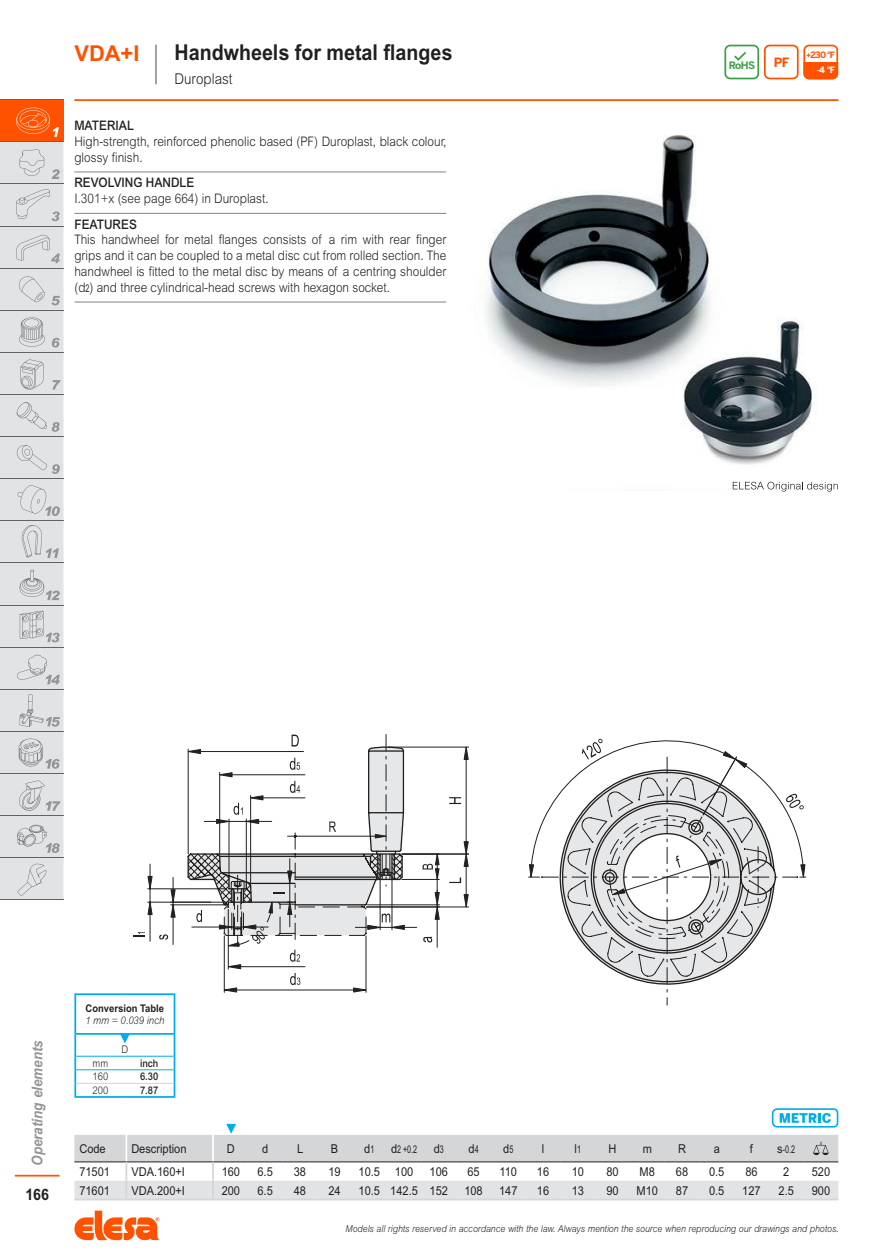
<style>
.page{position:relative;width:888px;height:1260px;background:#fff}
.page>*{position:absolute;margin:0;border:0;box-sizing:border-box;transform-origin:0 0}
.t1{font:700 21.88px "Arial MT Std";color:#221f1f;scale:.9 1}
.t2{font:700 21.88px "Arial MT Std";color:#ff5200}
.t3{font:700 15.75px "Arial MT Std";color:#221f1f;scale:.9 1}
.t4{font:italic 700 14.88px "Arial MT Std";color:#939597;scale:.9 1}
.t5{font:300 14.88px "Arial MT Std";color:#221f1f;scale:.9 1}
.t6{font:300 13.12px/15.8px "Arial MT Std";color:#221f1f;scale:.9 1}
.t7{font:500 13.12px "Arial MT Std";color:#221f1f;scale:.9 1}
.t8{font:700 12.78px "Benton Sans";color:#ff5200}
.t9{font:12.25px "Arial MT Std";color:#221f1f;scale:.9 1}
.t10{font:10.67px "Arial MT Std";color:#221f1f;scale:.67 1}
.t11{font:700 10.5px "Arial MT Std";color:#221f1f;scale:.9 1}
.t12{font:italic 300 10.5px "Arial MT Std";color:#221f1f;scale:.9 1}
.t13{font:500 10.5px "Arial MT Std";color:#221f1f;scale:.9 1}
.t14{font:300 10.5px "Arial MT Std";color:#221f1f;scale:.9 1}
.t15{font:700 10.15px "Benton Sans";color:#3d9f48}
.t16{font:italic 300 9.62px "Arial MT Std";color:#221f1f;scale:.9 1}
.t17{font:700 8.75px/15.6px "Benton Sans";color:#ff5200;text-align:right}
.s1{font-weight:400;font-size:10.67px}
.s2{font-size:7.7px}
.s3{font-size:7.7px;color:#fff}
.s4{color:#fff}
.s5{font-size:10.67px}
.s6{font-size:12.25px}
</style>
<div class="page">
<svg style="left:74px;top:1211px;width:85px;height:29px"></svg>
<hr style="left:15px;top:1175px;width:45px;height:2px;background:#ff5200">
<hr style="left:74px;top:99px;width:764px;height:2px;background:#ff5200">
<div style="left:0;top:100px;width:63px;height:42px;background:#ff5200"></div>
<hr style="left:0;top:99px;width:63px;height:1px;background:#656263">
<hr style="left:0;top:900px;width:63px;height:1px;background:#656263">
<svg style="left:0;top:108px;width:63px;height:792px;background:#dad4d2"></svg>
<hr style="left:155px;top:45px;width:2px;height:39px;background:#939597">
<svg style="left:724px;top:45px;width:114px;height:34px"></svg>
<img style="left:486px;top:135px;width:340px;height:355px">
<svg style="left:733px;top:482px;width:105px;height:10px"></svg>
<hr style="left:74px;top:172px;width:372px;height:1px;background:#808284">
<hr style="left:74px;top:213px;width:372px;height:1px;background:#808284">
<hr style="left:74px;top:302px;width:372px;height:1px;background:#808284">
<svg style="left:627px;top:977px;width:80px;height:8px"></svg>
<svg style="left:528px;top:738px;width:278px;height:239px"></svg>
<hr style="left:148px;top:888px;width:79px;height:1px;background:#221f1f">
<hr style="left:148px;top:902px;width:78px;height:1px;background:#221f1f">
<svg style="left:133px;top:864px;width:20px;height:77px"></svg>
<hr style="left:367px;top:905px;width:73px;height:1px;background:#221f1f">
<hr style="left:366px;top:907px;width:103px;height:1px;background:#221f1f">
<hr style="left:388px;top:747px;width:81px;height:1px;background:#221f1f">
<hr style="left:402px;top:854px;width:67px;height:1px;background:#221f1f">
<hr style="left:466px;top:759px;width:1px;height:83px;background:#221f1f">
<svg style="left:463px;top:746px;width:6px;height:14px"></svg>
<svg style="left:449px;top:841px;width:20px;height:67px"></svg>
<svg style="left:449px;top:797px;width:12px;height:7px"></svg>
<hr style="left:402px;top:879px;width:37px;height:1px;background:#221f1f">
<svg style="left:423px;top:853px;width:17px;height:94px"></svg>
<hr style="left:171px;top:905px;width:55px;height:1px;background:#221f1f">
<svg style="left:159px;top:877px;width:17px;height:68px"></svg>
<svg style="left:184px;top:735px;width:233px;height:258px"></svg>
<hr style="left:76px;top:1083px;width:49px;height:1px;background:#d5d6d8">
<hr style="left:125px;top:1083px;width:49px;height:1px;background:#d5d6d8">
<hr style="left:74px;top:995px;width:2px;height:38px;background:#00adef">
<hr style="left:74px;top:993px;width:51px;height:2px;background:#00adef">
<hr style="left:125px;top:993px;width:50px;height:2px;background:#00adef">
<hr style="left:74px;top:1033px;width:51px;height:2px;background:#00adef">
<hr style="left:125px;top:1033px;width:50px;height:2px;background:#00adef">
<hr style="left:174px;top:995px;width:1px;height:38px;background:#00adef">
<hr style="left:74px;top:1035px;width:2px;height:21px;background:#00adef">
<hr style="left:76px;top:1056px;width:49px;height:1px;background:#00adef">
<hr style="left:125px;top:1056px;width:49px;height:1px;background:#00adef">
<hr style="left:76px;top:1069px;width:49px;height:1px;background:#00adef">
<hr style="left:125px;top:1069px;width:49px;height:1px;background:#00adef">
<svg style="left:74px;top:1056px;width:2px;height:40px"></svg>
<hr style="left:74px;top:1096px;width:51px;height:2px;background:#00adef">
<svg style="left:174px;top:1035px;width:1px;height:61px"></svg>
<hr style="left:125px;top:1096px;width:50px;height:2px;background:#00adef">
<svg style="left:120px;top:1034px;width:10px;height:9px"></svg>
<svg style="left:74px;top:1108px;width:764px;height:92px"></svg>
<h1 class="t2" style="left:74px;top:45px;width:67px">VDA+I</h1>
<h1 class="t1" style="left:174px;top:44px;width:310px">Handwheels for metal flanges</h1>
<p class="t5" style="left:174px;top:74px;width:66px">Duroplast</p>
<p class="t7" style="left:74px;top:118px;width:68px">MATERIAL</p>
<p class="t6" style="left:74px;top:135px;width:415px">High-strength, reinforced phenolic based (PF) Duroplast, black colour, glossy finish.</p>
<p class="t7" style="left:74px;top:175px;width:135px">REVOLVING HANDLE</p>
<p class="t6" style="left:74px;top:192px;width:217px">I.301+x (see page 664) in Duroplast.</p>
<p class="t7" style="left:74px;top:216px;width:71px">FEATURES</p>
<p class="t6" style="left:74px;top:233px;width:415px;text-align:justify">This handwheel for metal flanges consists of a rim with rear finger grips and it can be coupled to a metal disc cut from rolled section. The handwheel is fitted to the metal disc by means of a centring shoulder (d<span class="s1">2</span>) and three cylindrical-head screws with hexagon socket.</p>
<p class="t15" style="left:729px;top:59px;width:28px">RoHS</p>
<p class="t8" style="left:774px;top:55px;width:17px">PF</p>
<p class="t17" style="left:806px;top:47px;width:30px"><span class="s2">+</span>230 °F <span class="s3">-</span><span class="s4">4 °F</span></p>
<p class="t4" style="left:32px;top:1166px;width:141px;rotate:-90deg">Operating elements</p>
<p class="t3" style="left:25px;top:1189px;width:28px">166</p>
<p class="t11" style="left:86px;top:1004px;width:89px">Conversion Table</p>
<p class="t12" style="left:85px;top:1014px;width:89px">1 mm = 0.039 inch</p>
<p class="t14" style="left:121px;top:1046px;width:9px">D</p>
<p class="t14" style="left:93px;top:1059px;width:19px">mm</p>
<p class="t13" style="left:140px;top:1057px;width:22px">inch</p>
<p class="t14" style="left:93px;top:1073px;width:19px">160</p>
<p class="t13" style="left:140px;top:1071px;width:22px">6.30</p>
<p class="t14" style="left:93px;top:1086px;width:19px">200</p>
<p class="t13" style="left:140px;top:1084px;width:22px">7.87</p>
<p class="t9" style="left:79px;top:1144px;width:31px">Code</p>
<p class="t9" style="left:131px;top:1144px;width:63px">Description</p>
<p class="t9" style="left:227px;top:1144px;width:10px">D</p>
<p class="t9" style="left:262px;top:1144px;width:8px">d</p>
<p class="t9" style="left:297px;top:1144px;width:8px">L</p>
<p class="t9" style="left:331px;top:1144px;width:10px">B</p>
<p class="t9" style="left:364px;top:1144px;width:13px">d<span class="s5">1</span></p>
<p class="t10" style="left:391px;top:1145px;width:41px"><span class="s6">d</span>2 +0.2</p>
<p class="t9" style="left:434px;top:1144px;width:13px">d<span class="s5">3</span></p>
<p class="t9" style="left:469px;top:1144px;width:13px">d<span class="s5">4</span></p>
<p class="t9" style="left:503px;top:1144px;width:13px">d<span class="s5">5</span></p>
<p class="t9" style="left:542px;top:1144px;width:4px">l</p>
<p class="t9" style="left:575px;top:1144px;width:9px">l<span class="s5">1</span></p>
<p class="t9" style="left:609px;top:1144px;width:10px">H</p>
<p class="t9" style="left:643px;top:1144px;width:12px">m</p>
<p class="t9" style="left:678px;top:1144px;width:10px">R</p>
<p class="t9" style="left:714px;top:1144px;width:8px">a</p>
<p class="t9" style="left:750px;top:1144px;width:5px">f</p>
<p class="t10" style="left:777px;top:1145px;width:28px"><span class="s6">s</span>-0.2</p>
<p class="t9" style="left:79px;top:1167px;width:36px">71501</p>
<p class="t9" style="left:131px;top:1167px;width:61px">VDA.160+I</p>
<p class="t9" style="left:222px;top:1167px;width:22px">160</p>
<p class="t9" style="left:257px;top:1167px;width:19px">6.5</p>
<p class="t9" style="left:294px;top:1167px;width:15px">38</p>
<p class="t9" style="left:328px;top:1167px;width:15px">19</p>
<p class="t9" style="left:359px;top:1167px;width:62px">10.5 100</p>
<p class="t9" style="left:430px;top:1167px;width:22px">106</p>
<p class="t9" style="left:467px;top:1167px;width:15px">65</p>
<p class="t9" style="left:500px;top:1167px;width:21px">110</p>
<p class="t9" style="left:537px;top:1167px;width:15px">16</p>
<p class="t9" style="left:572px;top:1167px;width:15px">10</p>
<p class="t9" style="left:606px;top:1167px;width:15px">80</p>
<p class="t9" style="left:640px;top:1167px;width:19px">M8</p>
<p class="t9" style="left:676px;top:1167px;width:15px">68</p>
<p class="t9" style="left:709px;top:1167px;width:19px">0.5</p>
<p class="t9" style="left:745px;top:1167px;width:15px">86</p>
<p class="t9" style="left:783px;top:1167px;width:8px">2</p>
<p class="t9" style="left:812px;top:1167px;width:22px">520</p>
<p class="t9" style="left:79px;top:1186px;width:36px">71601</p>
<p class="t9" style="left:131px;top:1186px;width:61px">VDA.200+I</p>
<p class="t9" style="left:222px;top:1186px;width:22px">200</p>
<p class="t9" style="left:257px;top:1186px;width:19px">6.5</p>
<p class="t9" style="left:294px;top:1186px;width:15px">48</p>
<p class="t9" style="left:328px;top:1186px;width:15px">24</p>
<p class="t9" style="left:359px;top:1186px;width:101px">10.5 142.5 152</p>
<p class="t9" style="left:464px;top:1186px;width:22px">108</p>
<p class="t9" style="left:499px;top:1186px;width:22px">147</p>
<p class="t9" style="left:537px;top:1186px;width:15px">16</p>
<p class="t9" style="left:572px;top:1186px;width:15px">13</p>
<p class="t9" style="left:606px;top:1186px;width:15px">90</p>
<p class="t9" style="left:637px;top:1186px;width:25px">M10</p>
<p class="t9" style="left:676px;top:1186px;width:15px">87</p>
<p class="t9" style="left:709px;top:1186px;width:19px">0.5</p>
<p class="t9" style="left:742px;top:1186px;width:22px">127</p>
<p class="t9" style="left:779px;top:1186px;width:19px">2.5</p>
<p class="t9" style="left:812px;top:1186px;width:22px">900</p>
<p class="t16" style="left:346px;top:1226px;width:549px">Models all rights reserved in accordance with the law. Always mention the source when reproducing our drawings and photos.</p>
</div>
